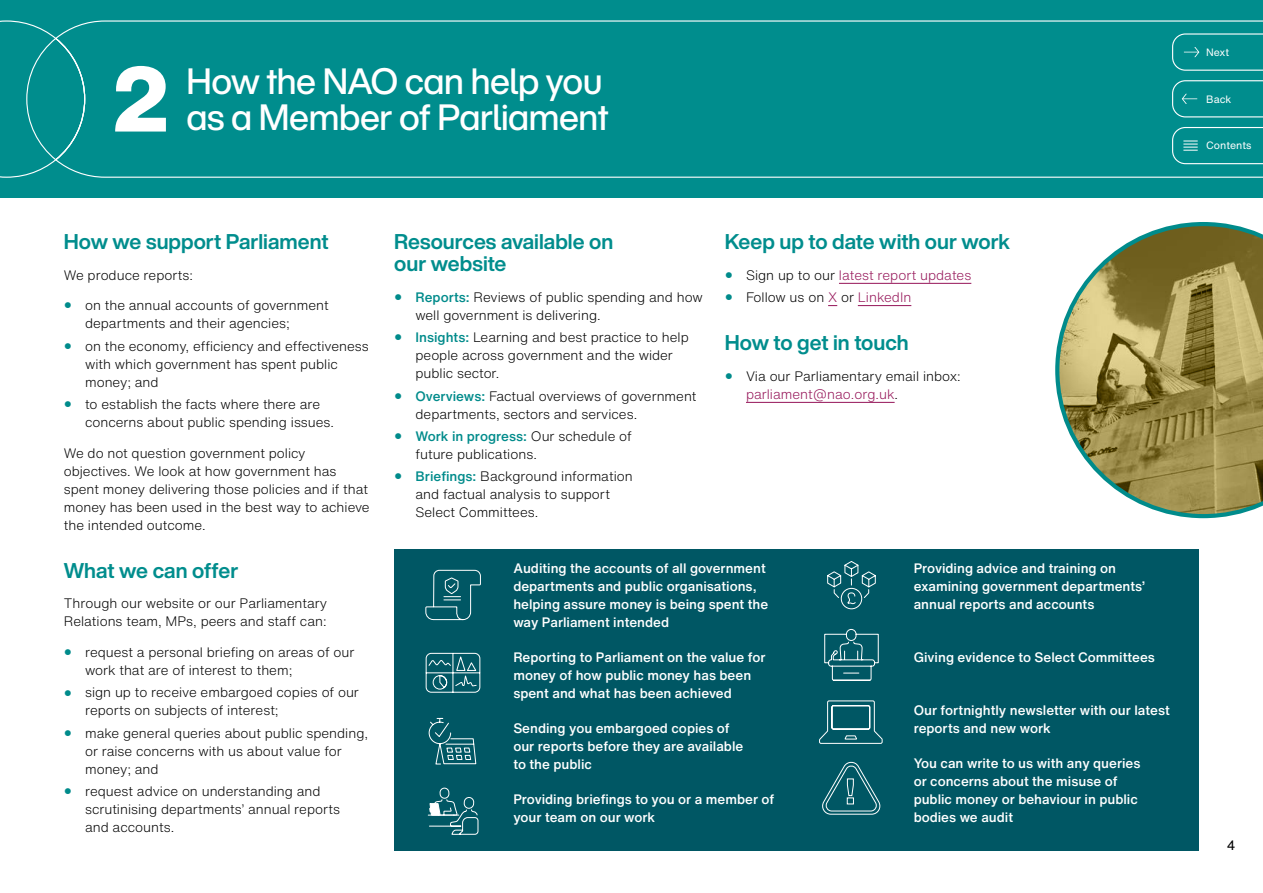
<style>
.page{position:relative;width:1263px;height:893px;background:#fff}
.page>*{position:absolute;margin:0;border:0;box-sizing:border-box;transform-origin:0 0}
.Overview_Section_Number{font:800 90px "Helvetica Now Text";color:#fff}
.Overview_Section_Title{font:500 36px/36px "Helvetica Now Display";letter-spacing:-.015em;color:#fff}
.Overview_Head_3{font:700 21px/22.5px "Helvetica Now Display";color:#008d8d}
.Overview_Bullet{font:300 13.5px/18px "Helvetica Now Text";color:#000}
.Overview_Box_Text_Tab{font:500 13.5px/18px "Helvetica Now Text";color:#fff}
.Overview_Bullet_Last{font:300 13.5px/18px "Helvetica Now Text";color:#000}
.Overview_Body_Text{font:300 13.5px/18px "Helvetica Now Text";color:#000}
.Overview_Bullet-2{font:300 13.5px "Helvetica Now Text";color:#951458}
.t1{font:13.5px "Helvetica Now Text";color:#000}
.t2{font:10.5px "Helvetica Now Text";color:#fff}
.s1{font-family:"Helvetica Neue LT Std";font-size:16.5px;color:#008b8b}
.s2{font-weight:500;color:#008b8b}
.s3{color:#000}
.s4{color:#951458}
</style>
<div class="page">
<div style="left:0;top:0;width:1263px;height:198px;background:#008d8d"></div>
<svg style="left:0;top:20px;width:54px;height:158px"></svg>
<svg style="left:54px;top:20px;width:1209px;height:158px"></svg>
<hr style="left:839px;top:283px;width:132px;height:1px;background:#951458">
<hr style="left:858px;top:305px;width:53px;height:1px;background:#951458">
<hr style="left:746px;top:402px;width:149px;height:1px;background:#951458">
<svg style="left:1055px;top:222px;width:208px;height:296px"></svg>
<div style="left:394px;top:549px;width:805px;height:301px;background:#005764"></div>
<svg style="left:425px;top:570px;width:56px;height:51px"></svg>
<svg style="left:425px;top:652px;width:56px;height:41px"></svg>
<svg style="left:428px;top:717px;width:49px;height:48px"></svg>
<svg style="left:427px;top:787px;width:52px;height:48px"></svg>
<svg style="left:827px;top:561px;width:49px;height:49px"></svg>
<svg style="left:824px;top:628px;width:55px;height:53px"></svg>
<svg style="left:819px;top:700px;width:63px;height:44px"></svg>
<svg style="left:822px;top:761px;width:59px;height:54px"></svg>
<svg style="left:1172px;top:127px;width:91px;height:37px"></svg>
<svg style="left:1172px;top:80px;width:91px;height:37px"></svg>
<svg style="left:1172px;top:33px;width:91px;height:38px"></svg>
<h2 class="Overview_Section_Number" style="left:109px;top:32px;width:65px">2</h2>
<h2 class="Overview_Section_Title" style="left:186px;top:64px;width:424px">How the NAO can help you as a Member of Parliament</h2>
<p class="Overview_Head_3" style="left:64px;top:230px;width:266px">How we support Parliament</p>
<p class="Overview_Body_Text" style="left:64px;top:265px;width:131px">We produce reports:</p>
<p class="Overview_Bullet" style="left:85px;top:296px;width:245px;text-indent:-21px"><span class="s1">•</span> on the annual accounts of government departments and their agencies;</p>
<p class="Overview_Bullet" style="left:85px;top:336px;width:285px;text-indent:-21px"><span class="s1">•</span> on the economy, efficiency and effectiveness with which government has spent public money; and</p>
<p class="Overview_Bullet_Last" style="left:85px;top:395px;width:251px;text-indent:-21px"><span class="s1">•</span> to establish the facts where there are concerns about public spending issues.</p>
<p class="Overview_Body_Text" style="left:64px;top:443px;width:307px">We do not question government policy objectives. We look at how government has spent money delivering those policies and if that money has been used in the best way to achieve the intended outcome.</p>
<p class="Overview_Head_3" style="left:64px;top:559px;width:176px">What we can offer</p>
<p class="Overview_Body_Text" style="left:64px;top:594px;width:265px">Through our website or our Parliamentary<br>Relations team, MPs, peers and staff can:</p>
<p class="Overview_Bullet" style="left:85px;top:643px;width:271px;text-indent:-21px"><span class="s1">•</span> request a personal briefing on areas of our work that are of interest to them;</p>
<p class="Overview_Bullet" style="left:85px;top:683px;width:275px;text-indent:-21px"><span class="s1">•</span> sign up to receive embargoed copies of our reports on subjects of interest;</p>
<p class="Overview_Bullet" style="left:85px;top:723px;width:285px;text-indent:-21px"><span class="s1">•</span> make general queries about public spending, or raise concerns with us about value for money; and</p>
<p class="Overview_Bullet_Last" style="left:85px;top:782px;width:257px;text-indent:-21px"><span class="s1">•</span> request advice on understanding and scrutinising departments’ annual reports and accounts.</p>
<p class="Overview_Head_3" style="left:394px;top:230px;width:221px">Resources available on our website</p>
<p class="Overview_Bullet" style="left:415px;top:288px;width:289px;text-indent:-21px"><span class="s1">•</span> <span class="s2">Reports:</span> Reviews of public spending and how well government is delivering.</p>
<p class="Overview_Bullet" style="left:415px;top:328px;width:275px;text-indent:-21px"><span class="s1">•</span> <span class="s2">Insights:</span> Learning and best practice to help people across government and the wider public sector.</p>
<p class="Overview_Bullet" style="left:415px;top:386px;width:283px;text-indent:-21px"><span class="s1">•</span> <span class="s2">Overviews:</span> Factual overviews of government departments, sectors and services.</p>
<p class="Overview_Bullet" style="left:415px;top:427px;width:218px;text-indent:-21px"><span class="s1">•</span> <span class="s2">Work in progress:</span> Our schedule of future publications.</p>
<p class="Overview_Bullet_Last" style="left:415px;top:467px;width:219px;text-indent:-21px"><span class="s1">•</span> <span class="s2">Briefings:</span> Background information and factual analysis to support<br>Select Committees.</p>
<p class="Overview_Head_3" style="left:725px;top:230px;width:287px">Keep up to date with our work</p>
<p class="Overview_Bullet-2" style="left:725px;top:265px;width:248px"><span class="s1">•</span> <span class="s3">Sign up to our</span> latest report updates</p>
<p class="Overview_Bullet_Last" style="left:725px;top:288px;width:188px"><span class="s1">•</span> Follow us on <span class="s4">X</span> or <span class="s4">LinkedIn</span></p>
<p class="Overview_Head_3" style="left:725px;top:331px;width:185px">How to get in touch</p>
<p class="Overview_Bullet_Last" style="left:746px;top:366px;width:216px;text-indent:-21px"><span class="s1">•</span> Via our Parliamentary email inbox: <span class="s4">parliament@nao.org.uk</span>.</p>
<p class="Overview_Box_Text_Tab" style="left:513px;top:559px;width:256px">Auditing the accounts of all government departments and public organisations, helping assure money is being spent the way Parliament intended</p>
<p class="Overview_Box_Text_Tab" style="left:513px;top:648px;width:254px">Reporting to Parliament on the value for money of how public money has been spent and what has been achieved</p>
<p class="Overview_Box_Text_Tab" style="left:513px;top:719px;width:231px">Sending you embargoed copies of our reports before they are available to the public</p>
<p class="Overview_Box_Text_Tab" style="left:513px;top:790px;width:262px">Providing briefings to you or a member of your team on our work</p>
<p class="Overview_Box_Text_Tab" style="left:914px;top:559px;width:233px">Providing advice and training on examining government departments’ annual reports and accounts</p>
<p class="Overview_Box_Text_Tab" style="left:914px;top:648px;width:243px">Giving evidence to Select Committees</p>
<p class="Overview_Box_Text_Tab" style="left:914px;top:701px;width:258px">Our fortnightly newsletter with our latest reports and new work</p>
<p class="Overview_Box_Text_Tab" style="left:914px;top:754px;width:228px">You can write to us with any queries or concerns about the misuse of public money or behaviour in public bodies we audit</p>
<p class="t2" style="left:1206px;top:44px;width:25px">Next</p>
<p class="t2" style="left:1206px;top:91px;width:27px">Back</p>
<p class="t2" style="left:1206px;top:138px;width:47px">Contents</p>
<p class="t1" style="left:1227px;top:835px;width:10px">4</p>
</div>
